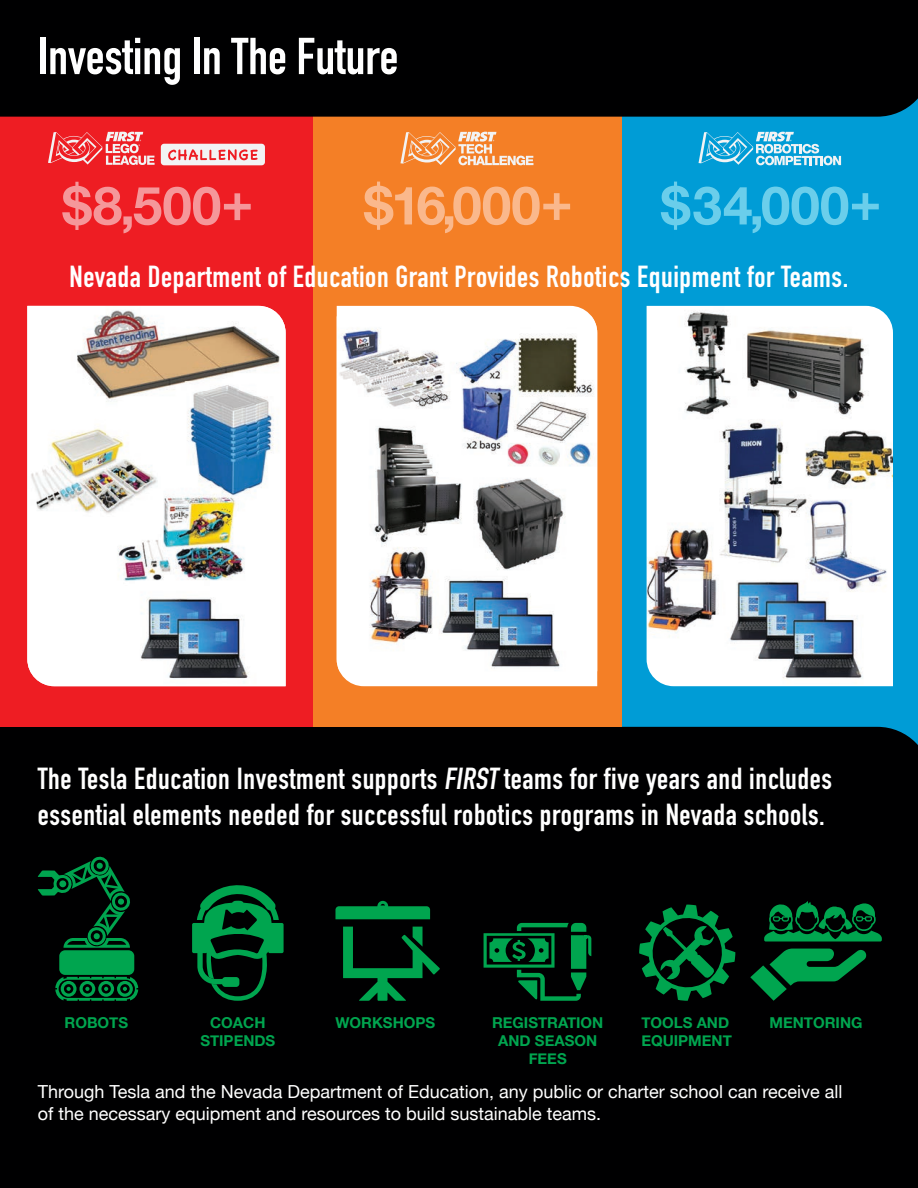
<style>
.page{position:relative;width:918px;height:1188px;background:#fff}
.page>*{position:absolute;margin:0;border:0;box-sizing:border-box;transform-origin:0 0}
.t1{font:700 51px "DIN Condensed";color:#fff}
.t2{font:700 30px/36px "DIN Condensed";letter-spacing:.02em;color:#fff}
.t3{font:18px/21.6px "Helvetica Neue";color:#fff}
.t4{font:700 15px/18px "Helvetica Neue";color:#00a54f;text-align:center}
</style>
<div class="page">
<div style="left:622px;top:0;width:296px;height:817px;background:#009cd6"></div>
<div style="left:0;top:727px;width:918px;height:461px;background:#000001"></div>
<div style="left:312px;top:0;width:310px;height:727px;background:#f47f26"></div>
<div style="left:0;top:0;width:313px;height:727px;background:#ee1d23"></div>
<div style="left:337px;top:306px;width:260px;height:380px;background:#fff"></div>
<img style="left:337px;top:316px;width:260px;height:355px">
<svg style="left:48px;top:132px;width:107px;height:33px"></svg>
<svg style="left:161px;top:144px;width:104px;height:21px;background:#f1cbcd"></svg>
<svg style="left:400px;top:132px;width:133px;height:33px"></svg>
<svg style="left:699px;top:132px;width:142px;height:33px"></svg>
<div style="left:0;top:0;width:918px;height:117px;background:#000001"></div>
<img style="left:27px;top:306px;width:259px;height:380px">
<img style="left:647px;top:306px;width:246px;height:380px">
<div style="left:59px;top:950px;width:75px;height:25px;background:#00a54f;border-radius:6px"></div>
<svg style="left:38px;top:855px;width:93px;height:93px;background:#002814"></svg>
<svg style="left:55px;top:977px;width:83px;height:24px;background:#00582a"></svg>
<svg style="left:343px;top:927px;width:97px;height:74px;background:#00351a"></svg>
<svg style="left:335px;top:901px;width:95px;height:18px;background:#007739"></svg>
<svg style="left:639px;top:905px;width:96px;height:96px;background:#003b1d"></svg>
<svg style="left:484px;top:923px;width:107px;height:78px;background:#003e1e"></svg>
<svg style="left:750px;top:949px;width:118px;height:52px;background:#004722"></svg>
<svg style="left:764px;top:901px;width:118px;height:41px;background:#004b24"></svg>
<svg style="left:192px;top:882px;width:92px;height:119px;background:#004622"></svg>
<svg style="left:62px;top:182px;width:189px;height:51px"></svg>
<svg style="left:364px;top:182px;width:48px;height:48px"></svg>
<svg style="left:418px;top:187px;width:152px;height:46px"></svg>
<svg style="left:661px;top:182px;width:218px;height:51px"></svg>
<p class="t1" style="left:38px;top:22px;width:362px">Investing In The Future</p>
<p class="t2" style="left:70px;top:258px;width:780px">Nevada Department of Education Grant Provides Robotics Equipment for Teams.</p>
<p class="t2" style="left:38px;top:760px;width:796px">The Tesla Education Investment supports FIRST teams for five years and includes essential elements needed for successful robotics programs in Nevada schools.</p>
<p class="t4" style="left:65px;top:1014px;width:65px">ROBOTS</p>
<p class="t4" style="left:210px;top:1014px;width:57px">COACH</p>
<p class="t4" style="left:335px;top:1014px;width:101px">WORKSHOPS</p>
<p class="t4" style="left:770px;top:1014px;width:95px">MENTORING</p>
<p class="t4" style="left:200px;top:1032px;width:77px">STIPENDS</p>
<p class="t4" style="left:492px;top:1014px;width:113px">REGISTRATION<br>AND SEASON<br>FEES</p>
<p class="t4" style="left:641px;top:1014px;width:92px;text-align:left">TOOLS AND<br>EQUIPMENT</p>
<p class="t3" style="left:38px;top:1082px;width:806px">Through Tesla and the Nevada Department of Education, any public or charter school can receive all of the necessary equipment and resources to build sustainable teams.</p>
</div>
